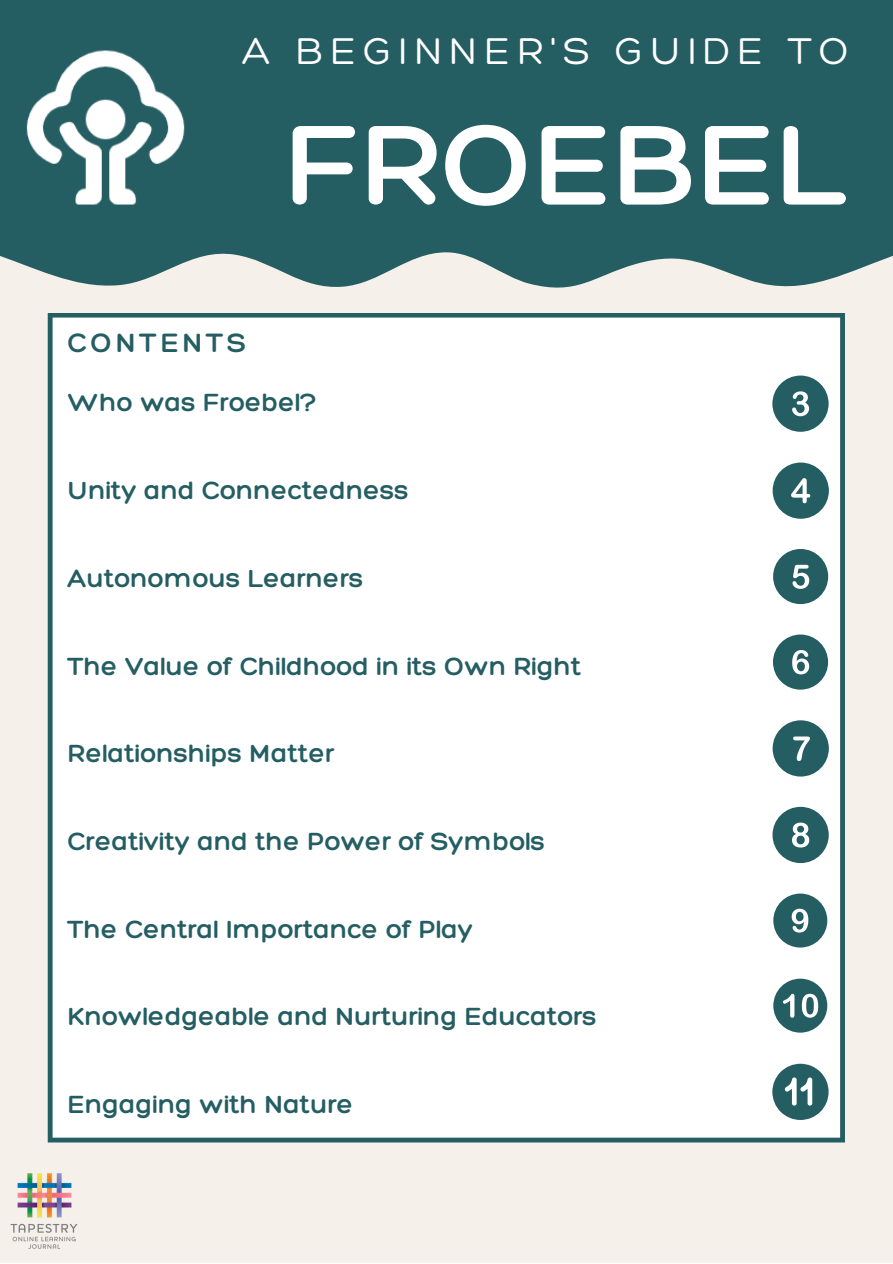
<style>
.page{position:relative;width:893px;height:1264px;background:#fff}
.page>*{position:absolute;margin:0;border:0;box-sizing:border-box;transform-origin:0 0}
.t1{font:300 123.15px "Hero";color:#fff}
.t2{font:300 40.5px "Hero";letter-spacing:.17em;color:#fff}
.t3{font:300 28.8px "Hero";letter-spacing:.13em;color:#245e63}
.t4{font:300 27px "Hero";color:#245e63}
</style>
<div class="page">
<div style="left:0;top:0;width:892px;height:1262px;background:#f6f0ea"></div>
<div style="left:48px;top:313px;width:796px;height:829px;background:#fff"></div>
<div style="left:0;top:0;width:892px;height:288px;background:#245e63"></div>
<img style="left:10px;top:1173px;width:68px;height:76px">
<div style="left:772px;top:375px;width:56px;height:57px;background:#245e63;border-radius:50%"></div>
<svg style="left:792px;top:391px;width:17px;height:25px"></svg>
<div style="left:772px;top:462px;width:56px;height:57px;background:#245e63;border-radius:50%"></div>
<svg style="left:791px;top:478px;width:19px;height:25px"></svg>
<div style="left:773px;top:549px;width:55px;height:55px;background:#245e63;border-radius:50%"></div>
<svg style="left:792px;top:565px;width:17px;height:24px"></svg>
<div style="left:773px;top:978px;width:54px;height:54px;background:#245e63;border-radius:50%"></div>
<svg style="left:783px;top:993px;width:11px;height:24px"></svg>
<svg style="left:801px;top:993px;width:17px;height:24px"></svg>
<svg style="left:772px;top:1063px;width:56px;height:56px;background:#699194"></svg>
<img style="left:14px;top:28px;width:183px;height:199px">
<div style="left:773px;top:634px;width:55px;height:55px;background:#245e63;border-radius:50%"></div>
<svg style="left:792px;top:650px;width:17px;height:24px"></svg>
<div style="left:772px;top:720px;width:56px;height:56px;background:#245e63;border-radius:50%"></div>
<svg style="left:793px;top:736px;width:17px;height:25px"></svg>
<div style="left:772px;top:806px;width:56px;height:57px;background:#245e63;border-radius:50%"></div>
<svg style="left:792px;top:822px;width:17px;height:25px"></svg>
<div style="left:773px;top:893px;width:54px;height:54px;background:#245e63;border-radius:50%"></div>
<svg style="left:791px;top:908px;width:17px;height:24px"></svg>
<p class="t2" style="left:242px;top:25px;width:608px">A BEGINNER'S GUIDE TO</p>
<p class="t1" style="left:285px;top:87px;width:563px">FROEBEL</p>
<p class="t3" style="left:68px;top:324px;width:179px">CONTENTS</p>
<p class="t4" style="left:68px;top:386px;width:250px">Who was Froebel?</p>
<p class="t4" style="left:68px;top:473px;width:342px">Unity and Connectedness</p>
<p class="t4" style="left:68px;top:561px;width:297px">Autonomous Learners</p>
<p class="t4" style="left:68px;top:649px;width:515px">The Value of Childhood in its Own Right</p>
<p class="t4" style="left:68px;top:736px;width:268px">Relationships Matter</p>
<p class="t4" style="left:68px;top:824px;width:478px">Creativity and the Power of Symbols</p>
<p class="t4" style="left:68px;top:912px;width:407px">The Central Importance of Play</p>
<p class="t4" style="left:68px;top:999px;width:530px">Knowledgeable and Nurturing Educators</p>
<p class="t4" style="left:68px;top:1087px;width:287px">Engaging with Nature</p>
</div>
